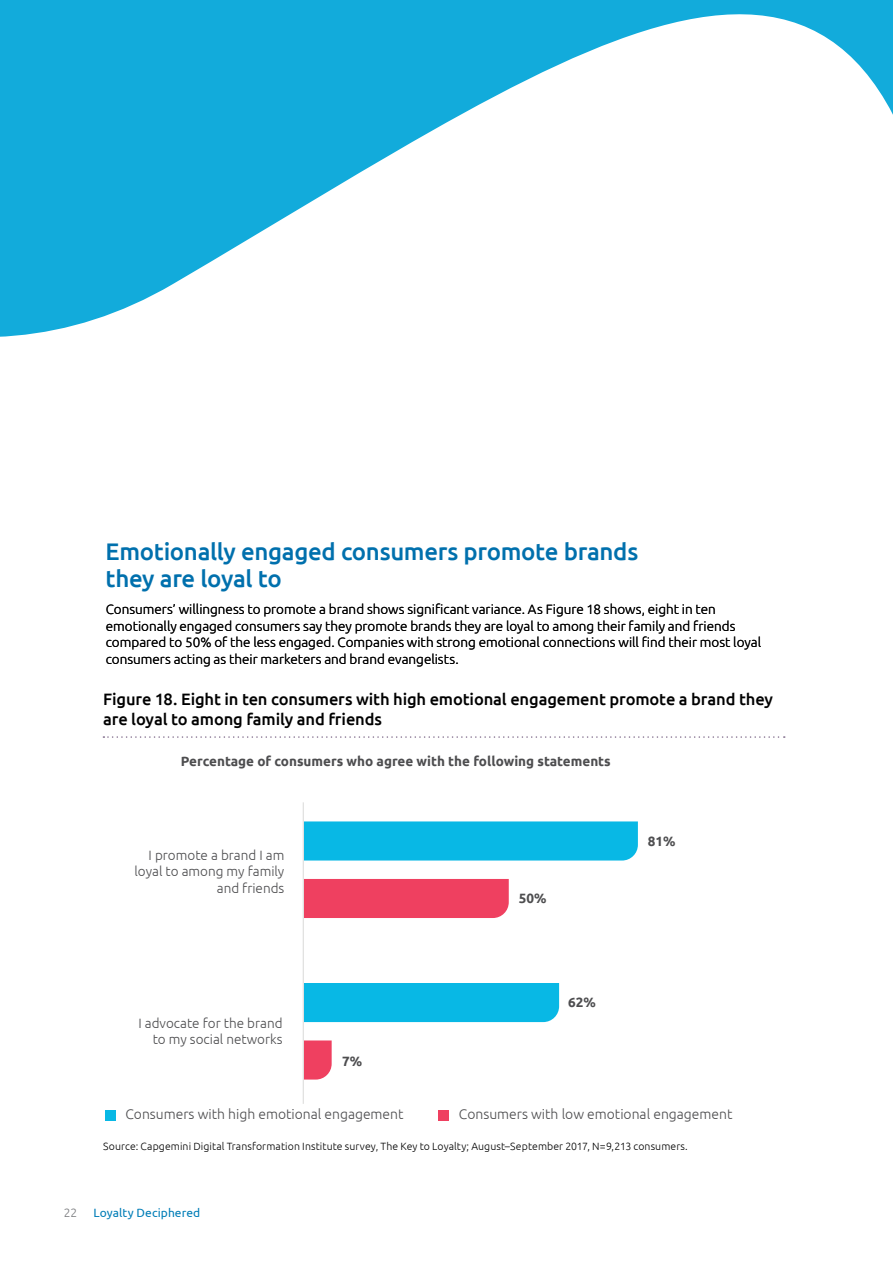
<style>
.page{position:relative;width:893px;height:1263px;background:#fff}
.page>*{position:absolute;margin:0;border:0;box-sizing:border-box;transform-origin:0 0}
.t1{font:500 24px/27px "Ubuntu";letter-spacing:-.015em;color:#0070ad}
.t2{font:500 16.5px/19.5px "Ubuntu";letter-spacing:-.01em;color:#000}
.t3{font:300 13.95px "Ubuntu";color:#4d4d4f}
.t4{font:300 13.5px/16.5px "Ubuntu";color:#000}
.t5{font:300 13.5px/16.2px "Ubuntu";color:#4d4d4f;text-align:right}
.t6{font:700 13.5px "Ubuntu";color:#4d4d4f}
.t7{font:12px "Ubuntu";letter-spacing:.005em;color:#007db7}
.t8{font:300 12px "Ubuntu";color:#77787b}
.t9{font:300 10.5px "Ubuntu";letter-spacing:.01em;color:#000}
</style>
<div class="page">
<svg style="left:0;top:0;width:893px;height:337px"></svg>
<div style="left:304px;top:821px;width:334px;height:39px;background:#08b8e5"></div>
<div style="left:304px;top:879px;width:205px;height:39px;background:#ef4060"></div>
<div style="left:304px;top:983px;width:255px;height:39px;background:#08b8e5"></div>
<hr style="left:303px;top:802px;width:1px;height:301px;background:#d9d9d8">
<svg style="left:304px;top:1040px;width:28px;height:39px"></svg>
<div style="left:105px;top:1110px;width:11px;height:11px;background:#08b8e5"></div>
<div style="left:438px;top:1110px;width:10px;height:11px;background:#ef4060"></div>
<svg style="left:103px;top:736px;width:682px;height:2px"></svg>
<h1 class="t1" style="left:105px;top:537px;width:534px">Emotionally engaged consumers promote brands they are loyal to</h1>
<p class="t4" style="left:106px;top:601px;width:657px">Consumers’ willingness to promote a brand shows significant variance. As Figure 18 shows, eight in ten emotionally engaged consumers say they promote brands they are loyal to among their family and friends compared to 50% of the less engaged. Companies with strong emotional connections will find their most loyal consumers acting as their marketers and brand evangelists.</p>
<p class="t2" style="left:103px;top:689px;width:672px">Figure 18. Eight in ten consumers with high emotional engagement promote a brand they are loyal to among family and friends</p>
<p class="t6" style="left:181px;top:753px;width:431px">Percentage of consumers who agree with the following statements</p>
<p class="t5" style="left:134px;top:847px;width:151px">I promote a brand I am loyal to among my family and friends</p>
<p class="t3" style="left:213px;top:1014px;width:82px">from a brand</p>
<p class="t5" style="left:138px;top:1015px;width:146px">I advocate for the brand to my social networks</p>
<p class="t6" style="left:342px;top:1052px;width:22px">7%</p>
<p class="t6" style="left:519px;top:890px;width:29px">50%</p>
<p class="t6" style="left:568px;top:994px;width:29px">62%</p>
<p class="t6" style="left:648px;top:832px;width:29px">81%</p>
<p class="t3" style="left:125px;top:1105px;width:280px">Consumers with high emotional engagement</p>
<p class="t3" style="left:459px;top:1105px;width:275px">Consumers with low emotional engagement</p>
<p class="t9" style="left:103px;top:1140px;width:586px">Source: Capgemini Digital Transformation Institute survey, The Key to Loyalty; August–September 2017, N=9,213 consumers.</p>
<p class="t8" style="left:64px;top:1205px;width:15px">22</p>
<p class="t7" style="left:94px;top:1205px;width:108px">Loyalty Deciphered</p>
</div>
